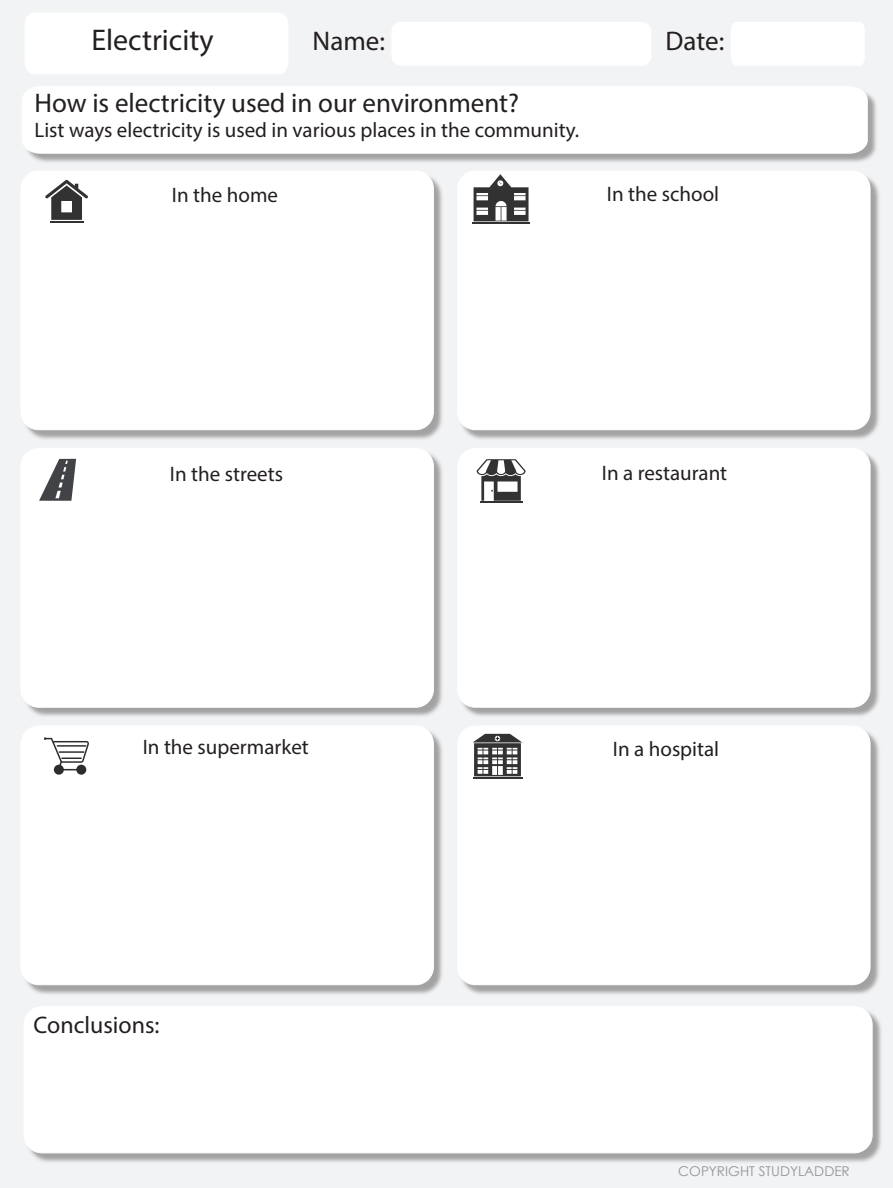
<style>
.page{position:relative;width:893px;height:1188px;background:#f2f3f4}
.page>*{position:absolute;margin:0;border:0;box-sizing:border-box;transform-origin:0 0}
.t1{font:30px "Myriad Pro";color:#231f20}
.t2{font:27px "Myriad Pro";color:#231f20}
.t3{font:24px "Myriad Pro";color:#231f20}
.t4{font:21px "Myriad Pro";color:#231f20}
.t5{font:13.5px "Century Gothic";color:#939598}
</style>
<div class="page">
<div style="left:392px;top:23px;width:259px;height:42px;background:#fff;border-radius:9px"></div>
<div style="left:391px;top:22px;width:260px;height:44px;border:2px solid #fff;border-radius:9px"></div>
<div style="left:731px;top:22px;width:133px;height:43px;background:#fff"></div>
<div style="left:25px;top:13px;width:263px;height:61px;background:#fff"></div>
<img style="left:30px;top:94px;width:846px;height:68px">
<div style="left:22px;top:87px;width:846px;height:68px;background:#fff"></div>
<img style="left:24px;top:1008px;width:857px;height:154px">
<div style="left:24px;top:1007px;width:848px;height:146px;background:#fff;border-radius:18px"></div>
<div style="left:24px;top:1006px;width:848px;height:147px;border:1px solid #fff;border-radius:18px"></div>
<img style="left:21px;top:171px;width:421px;height:268px">
<div style="left:21px;top:171px;width:412px;height:259px;background:#fff;border-radius:18px"></div>
<div style="left:21px;top:171px;width:413px;height:259px;border:1px solid #fff;border-radius:18px"></div>
<img style="left:459px;top:171px;width:420px;height:268px">
<div style="left:458px;top:171px;width:412px;height:259px;background:#fff;border-radius:18px"></div>
<div style="left:457px;top:171px;width:413px;height:259px;border:1px solid #fff;border-radius:18px"></div>
<img style="left:21px;top:450px;width:421px;height:266px">
<div style="left:21px;top:449px;width:412px;height:258px;background:#fff;border-radius:18px"></div>
<div style="left:21px;top:448px;width:413px;height:260px;border:1px solid #fff;border-radius:18px"></div>
<img style="left:459px;top:450px;width:420px;height:266px">
<div style="left:458px;top:449px;width:412px;height:258px;background:#fff;border-radius:18px"></div>
<div style="left:457px;top:448px;width:413px;height:260px;border:1px solid #fff;border-radius:18px"></div>
<img style="left:21px;top:726px;width:421px;height:268px">
<div style="left:21px;top:726px;width:412px;height:259px;background:#fff;border-radius:18px"></div>
<div style="left:21px;top:726px;width:413px;height:259px;border:1px solid #fff;border-radius:18px"></div>
<img style="left:459px;top:726px;width:420px;height:268px">
<div style="left:458px;top:726px;width:412px;height:259px;background:#fff;border-radius:18px"></div>
<div style="left:457px;top:726px;width:413px;height:259px;border:1px solid #fff;border-radius:18px"></div>
<div style="left:54px;top:765px;width:10px;height:10px;background:#2c2d2d;border-radius:50%"></div>
<div style="left:76px;top:765px;width:10px;height:10px;background:#2c2d2d;border-radius:50%"></div>
<svg style="left:44px;top:737px;width:45px;height:33px"></svg>
<svg style="left:45px;top:180px;width:43px;height:40px"></svg>
<hr style="left:50px;top:221px;width:33px;height:2px;background:#333233">
<svg style="left:477px;top:459px;width:49px;height:42px"></svg>
<hr style="left:480px;top:502px;width:42px;height:1px;background:#333233">
<svg style="left:473px;top:734px;width:49px;height:42px"></svg>
<hr style="left:473px;top:777px;width:49px;height:1px;background:#333233">
<svg style="left:474px;top:174px;width:54px;height:47px"></svg>
<hr style="left:472px;top:222px;width:58px;height:2px;background:#333233">
<svg style="left:39px;top:459px;width:37px;height:42px"></svg>
<h1 class="t1" style="left:91px;top:21px;width:124px">Electricity</h1>
<p class="t2" style="left:313px;top:24px;width:74px">Name:</p>
<p class="t2" style="left:666px;top:24px;width:60px">Date:</p>
<p class="t2" style="left:34px;top:86px;width:486px">How is electricity used in our environment?</p>
<p class="t4" style="left:34px;top:117px;width:546px">List ways electricity is used in various places in the community.</p>
<p class="t4" style="left:172px;top:182px;width:108px">In the home</p>
<p class="t4" style="left:607px;top:181px;width:114px">In the school</p>
<p class="t4" style="left:170px;top:461px;width:115px">In the streets</p>
<p class="t4" style="left:602px;top:460px;width:127px">In a restaurant</p>
<p class="t4" style="left:143px;top:734px;width:168px">In the supermarket</p>
<p class="t4" style="left:613px;top:736px;width:108px">In a hospital</p>
<p class="t3" style="left:34px;top:1011px;width:127px">Conclusions:</p>
<p class="t5" style="left:678px;top:1161px;width:173px">COPYRIGHT STUDYLADDER</p>
</div>
